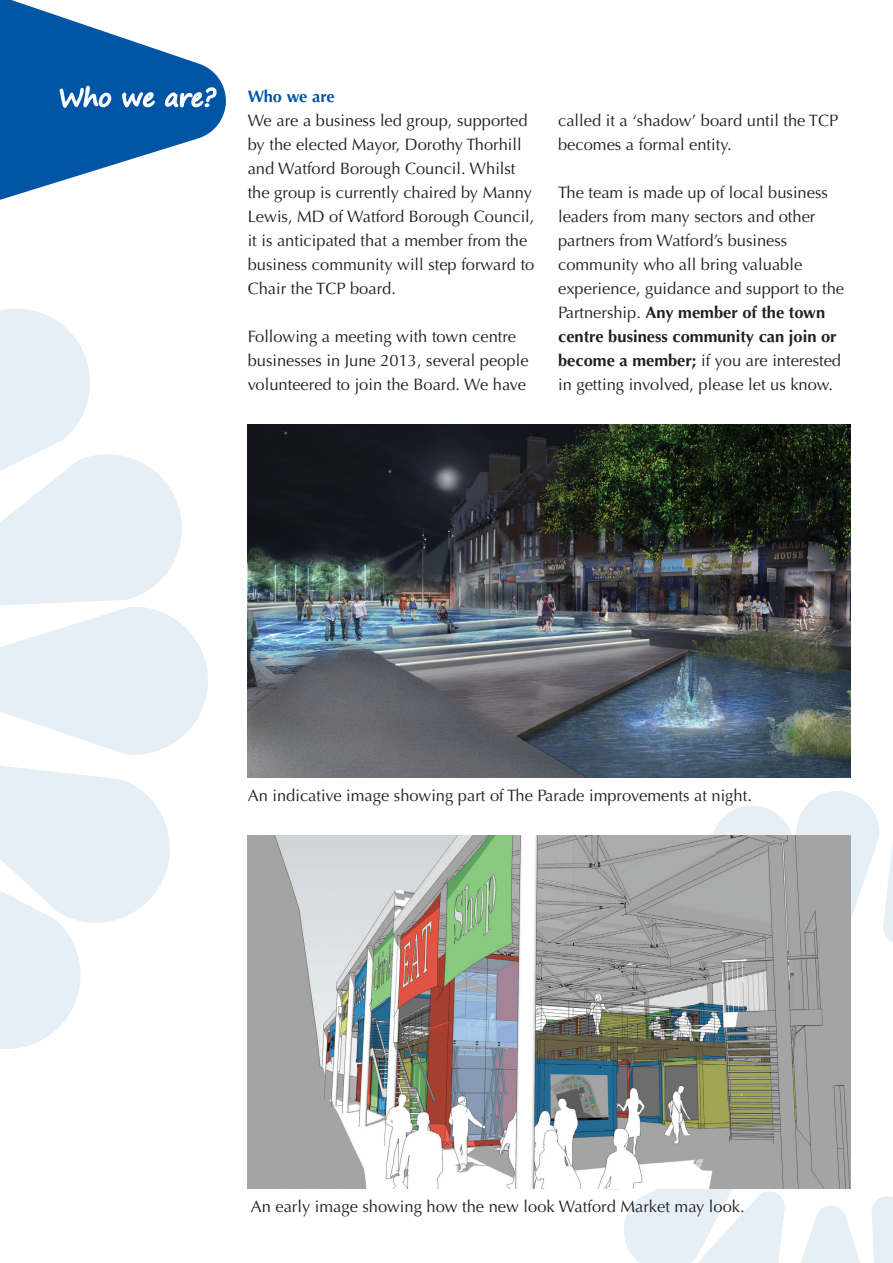
<style>
.page{position:relative;width:893px;height:1263px;background:#fff}
.page>*{position:absolute;margin:0;border:0;box-sizing:border-box;transform-origin:0 0}
.t1{font:24px "Segoe Print";color:#fff}
.t2{font:16.5px/24px "Optima LT";color:#231f20}
.t3{font:700 16.5px "Optima LT";letter-spacing:-.01em;color:#0155a5}
.s1{font-weight:700}
</style>
<div class="page">
<svg style="left:0;top:308px;width:208px;height:741px"></svg>
<svg style="left:0;top:0;width:226px;height:200px"></svg>
<svg style="left:0;top:32px;width:218px;height:133px;background:#2c72b4"></svg>
<svg style="left:558px;top:791px;width:335px;height:472px"></svg>
<img style="left:248px;top:424px;width:602px;height:353px">
<img style="left:248px;top:836px;width:602px;height:353px">
<h1 class="t1" style="left:59px;top:76px;width:158px">Who we are?</h1>
<p class="t3" style="left:248px;top:87px;width:89px">Who we are</p>
<p class="t2" style="left:248px;top:109px;width:288px">We are a business led group, supported by the elected Mayor, Dorothy Thorhill and Watford Borough Council. Whilst the group is currently chaired by Manny Lewis, MD of Watford Borough Council, it is anticipated that a member from the business community will step forward to Chair the TCP board.</p>
<p class="t2" style="left:248px;top:325px;width:282px">Following a meeting with town centre businesses in June 2013, several people volunteered to join the Board. We have</p>
<p class="t2" style="left:558px;top:109px;width:282px">called it a ‘shadow’ board until the TCP becomes a formal entity.</p>
<p class="t2" style="left:558px;top:181px;width:288px">The team is made up of local business leaders from many sectors and other partners from Watford’s business community who all bring valuable experience, guidance and support to the Partnership. <span class="s1">Any member of the town centre business community can join or become a member;</span> if you are interested in getting involved, please let us know.</p>
<p class="t2" style="left:248px;top:783px;width:506px">An indicative image showing part of The Parade improvements at night.</p>
<p class="t2" style="left:251px;top:1195px;width:495px">An early image showing how the new look Watford Market may look.</p>
</div>
